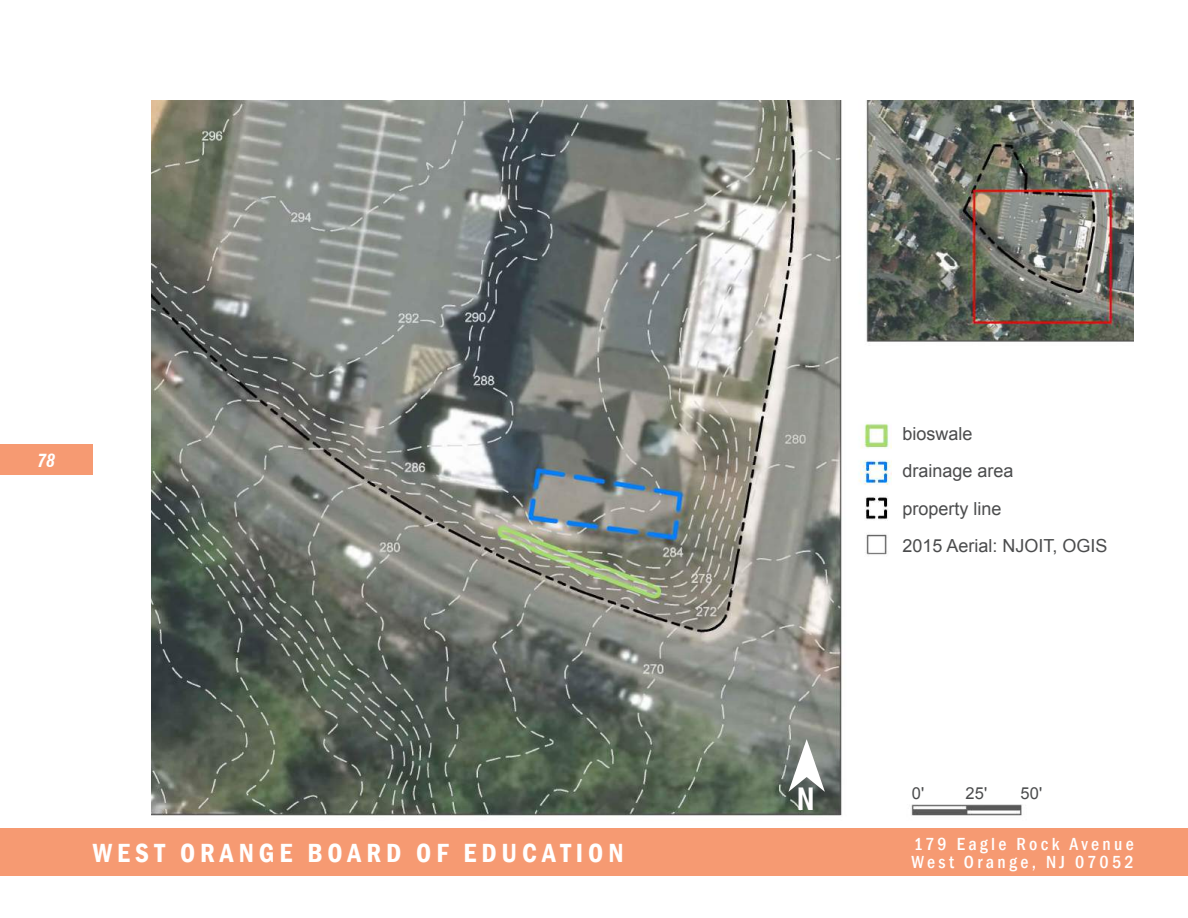
<style>
.page{position:relative;width:1188px;height:918px;background:#fff}
.page>*{position:absolute;margin:0;border:0;box-sizing:border-box;transform-origin:0 0}
.t1{font:700 condensed 30px "Swiss 721 BT";color:#fff}
.t2{font:600 condensed 27px "Franklin Gothic";letter-spacing:.185em;color:#fff}
.t3{font:18px/37.5px "Arial";color:#4b4c4d}
.t4{font:500 condensed 18px/18px "Franklin Gothic";letter-spacing:.185em;color:#fff}
.t5{font:italic 700 condensed 18px "Swiss 721 BT";color:#fff}
.t6{font:16.5px "Arial";color:#4b4c4d}
</style>
<div class="page">
<div style="left:0;top:444px;width:93px;height:31px;background:#f69a72"></div>
<img style="left:151px;top:101px;width:983px;height:715px">
<div style="left:904px;top:777px;width:142px;height:27px;background:#fff"></div>
<div style="left:912px;top:787px;width:154px;height:17px;background:#fff"></div>
<div style="left:858px;top:347px;width:301px;height:63px;background:#fff"></div>
<div style="left:892px;top:404px;width:287px;height:289px;background:#fff"></div>
<div style="left:902px;top:427px;width:228px;height:279px;background:#fff"></div>
<svg style="left:788px;top:739px;width:37px;height:53px"></svg>
<div style="left:0;top:828px;width:1188px;height:48px;background:#f69a72"></div>
<p class="t5" style="left:37px;top:449px;width:19px">78</p>
<p class="t3" style="left:902px;top:415px;width:207px">bioswale<br>drainage area<br>property line<br>2015 Aerial: NJOIT, OGIS</p>
<h1 class="t1" style="left:797px;top:781px;width:19px">N</h1>
<p class="t6" style="left:912px;top:783px;width:14px">0'</p>
<p class="t6" style="left:966px;top:783px;width:23px">25'</p>
<p class="t6" style="left:1021px;top:783px;width:23px">50'</p>
<h2 class="t2" style="left:93px;top:835px;width:532px">WEST ORANGE BOARD OF EDUCATION</h2>
<p class="t4" style="left:912px;top:835px;width:224px">179 Eagle Rock Avenue<br>West Orange, NJ 07052</p>
</div>
